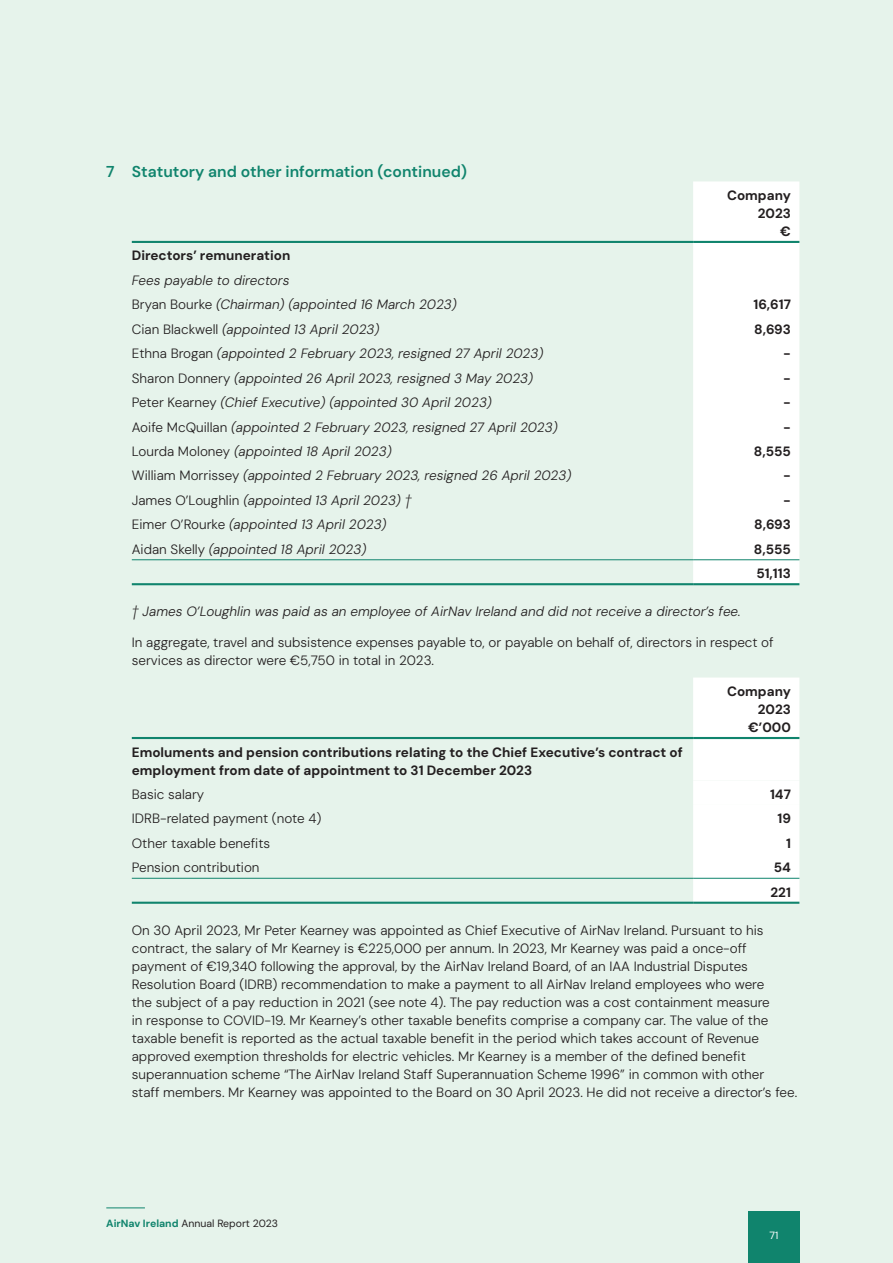
<style>
.page{position:relative;width:893px;height:1263px;background:#e6f3eb}
.page>*{position:absolute;margin:0;border:0;box-sizing:border-box;transform-origin:0 0}
.t1{font:600 15.75px "DM Sans";color:#10846d}
.t2{font:300 13.5px/18px "DM Sans";color:#231f20}
.t3{font:italic 300 13.5px/24.5px "DM Sans";color:#231f20}
.t4{font:700 13.5px/18px "DM Sans";color:#231f20}
.t5{font:10.5px "DM Sans";color:#231f20}
.t6{font:10.5px "DM Sans";color:#fff}
.s1{font-style:normal}
.s2{font-weight:700;color:#10846d}
</style>
<div class="page">
<hr style="left:106px;top:1207px;width:39px;height:1px;background:#10846d">
<div style="left:748px;top:1212px;width:51px;height:51px;background:#10846d"></div>
<div style="left:693px;top:181px;width:106px;height:402px;background:#fff"></div>
<hr style="left:132px;top:241px;width:561px;height:2px;background:#10846d">
<hr style="left:693px;top:241px;width:106px;height:2px;background:#10846d">
<hr style="left:132px;top:559px;width:561px;height:1px;background:#10846d">
<hr style="left:693px;top:559px;width:106px;height:1px;background:#10846d">
<hr style="left:132px;top:583px;width:561px;height:2px;background:#10846d">
<hr style="left:693px;top:583px;width:106px;height:2px;background:#10846d">
<div style="left:693px;top:677px;width:106px;height:225px;background:#fff"></div>
<hr style="left:132px;top:737px;width:561px;height:2px;background:#10846d">
<hr style="left:693px;top:737px;width:106px;height:2px;background:#10846d">
<hr style="left:132px;top:878px;width:561px;height:1px;background:#10846d">
<hr style="left:693px;top:878px;width:106px;height:1px;background:#10846d">
<hr style="left:132px;top:902px;width:561px;height:2px;background:#10846d">
<hr style="left:693px;top:902px;width:106px;height:2px;background:#10846d">
<p class="t1" style="left:106px;top:162px;width:362px">7 Statutory and other information (continued)</p>
<p class="t4" style="left:132px;top:247px;width:160px">Directors’ remuneration</p>
<p class="t3" style="left:132px;top:268px;width:326px">Fees payable to directors<br><span class="s1">Bryan Bourke</span> (Chairman) (appointed 16 March 2023)</p>
<p class="t4" style="left:727px;top:186px;width:65px;text-align:right">Company<br>2023<br>€</p>
<p class="t4" style="left:753px;top:296px;width:39px">16,617</p>
<p class="t3" style="left:132px;top:317px;width:249px"><span class="s1">Cian Blackwell</span> (appointed 13 April 2023)</p>
<p class="t4" style="left:754px;top:320px;width:38px">8,693</p>
<p class="t3" style="left:132px;top:341px;width:413px"><span class="s1">Ethna Brogan</span> (appointed 2 February 2023, resigned 27 April 2023)</p>
<p class="t4" style="left:783px;top:344px;width:9px">-</p>
<p class="t3" style="left:132px;top:366px;width:403px"><span class="s1">Sharon Donnery</span> (appointed 26 April 2023, resigned 3 May 2023)</p>
<p class="t4" style="left:783px;top:369px;width:9px">-</p>
<p class="t3" style="left:132px;top:390px;width:362px"><span class="s1">Peter Kearney</span> (Chief Executive) (appointed 30 April 2023)</p>
<p class="t4" style="left:783px;top:393px;width:9px">-</p>
<p class="t3" style="left:132px;top:414px;width:427px"><span class="s1">Aoife McQuillan</span> (appointed 2 February 2023, resigned 27 April 2023)</p>
<p class="t4" style="left:783px;top:418px;width:9px">-</p>
<p class="t3" style="left:132px;top:439px;width:261px"><span class="s1">Lourda Moloney</span> (appointed 18 April 2023)</p>
<p class="t4" style="left:754px;top:442px;width:39px">8,555</p>
<p class="t3" style="left:132px;top:463px;width:441px"><span class="s1">William Morrissey</span> (appointed 2 February 2023, resigned 26 April 2023)</p>
<p class="t4" style="left:783px;top:467px;width:9px">-</p>
<p class="t3" style="left:132px;top:488px;width:281px"><span class="s1">James O’Loughlin</span> (appointed 13 April 2023) †</p>
<p class="t4" style="left:783px;top:491px;width:9px">-</p>
<p class="t3" style="left:132px;top:512px;width:256px"><span class="s1">Eimer O’Rourke</span> (appointed 13 April 2023)</p>
<p class="t4" style="left:754px;top:516px;width:38px">8,693</p>
<p class="t3" style="left:132px;top:537px;width:236px"><span class="s1">Aidan Skelly</span> (appointed 18 April 2023)</p>
<p class="t4" style="left:754px;top:537px;width:39px;line-height:24.5px">8,555<br>51,113</p>
<p class="t3" style="left:132px;top:599px;width:610px">† James O’Loughlin was paid as an employee of AirNav Ireland and did not receive a director’s fee.</p>
<p class="t2" style="left:132px;top:633px;width:643px">In aggregate, travel and subsistence expenses payable to, or payable on behalf of, directors in respect of services as director were €5,750 in total in 2023.</p>
<p class="t4" style="left:727px;top:682px;width:65px;text-align:right">Company<br>2023 €’000</p>
<p class="t4" style="left:132px;top:743px;width:552px">Emoluments and pension contributions relating to the Chief Executive’s contract of employment from date of appointment to 31 December 2023</p>
<p class="t2" style="left:132px;top:785px;width:74px">Basic salary</p>
<p class="t4" style="left:770px;top:785px;width:22px">147</p>
<p class="t2" style="left:132px;top:810px;width:191px">IDRB-related payment (note 4)</p>
<p class="t4" style="left:777px;top:810px;width:15px">19</p>
<p class="t2" style="left:132px;top:834px;width:140px">Other taxable benefits</p>
<p class="t4" style="left:786px;top:834px;width:6px">1</p>
<p class="t2" style="left:132px;top:858px;width:129px">Pension contribution</p>
<p class="t4" style="left:770px;top:855px;width:22px;line-height:24.5px">54<br>221</p>
<p class="t2" style="left:132px;top:921px;width:667px">On 30 April 2023, Mr Peter Kearney was appointed as Chief Executive of AirNav Ireland. Pursuant to his contract, the salary of Mr Kearney is €225,000 per annum. In 2023, Mr Kearney was paid a once-off payment of €19,340 following the approval, by the AirNav Ireland Board, of an IAA Industrial Disputes Resolution Board (IDRB) recommendation to make a payment to all AirNav Ireland employees who were<br>the subject of a pay reduction in 2021 (see note 4). The pay reduction was a cost containment measure<br>in response to COVID-19. Mr Kearney’s other taxable benefits comprise a company car. The value of the taxable benefit is reported as the actual taxable benefit in the period which takes account of Revenue approved exemption thresholds for electric vehicles. Mr Kearney is a member of the defined benefit superannuation scheme “The AirNav Ireland Staff Superannuation Scheme 1996” in common with other<br>staff members. Mr Kearney was appointed to the Board on 30 April 2023. He did not receive a director’s fee.</p>
<p class="t5" style="left:106px;top:1216px;width:173px"><span class="s2">AirNav Ireland</span> Annual Report 2023</p>
<p class="t6" style="left:769px;top:1229px;width:10px">71</p>
</div>
